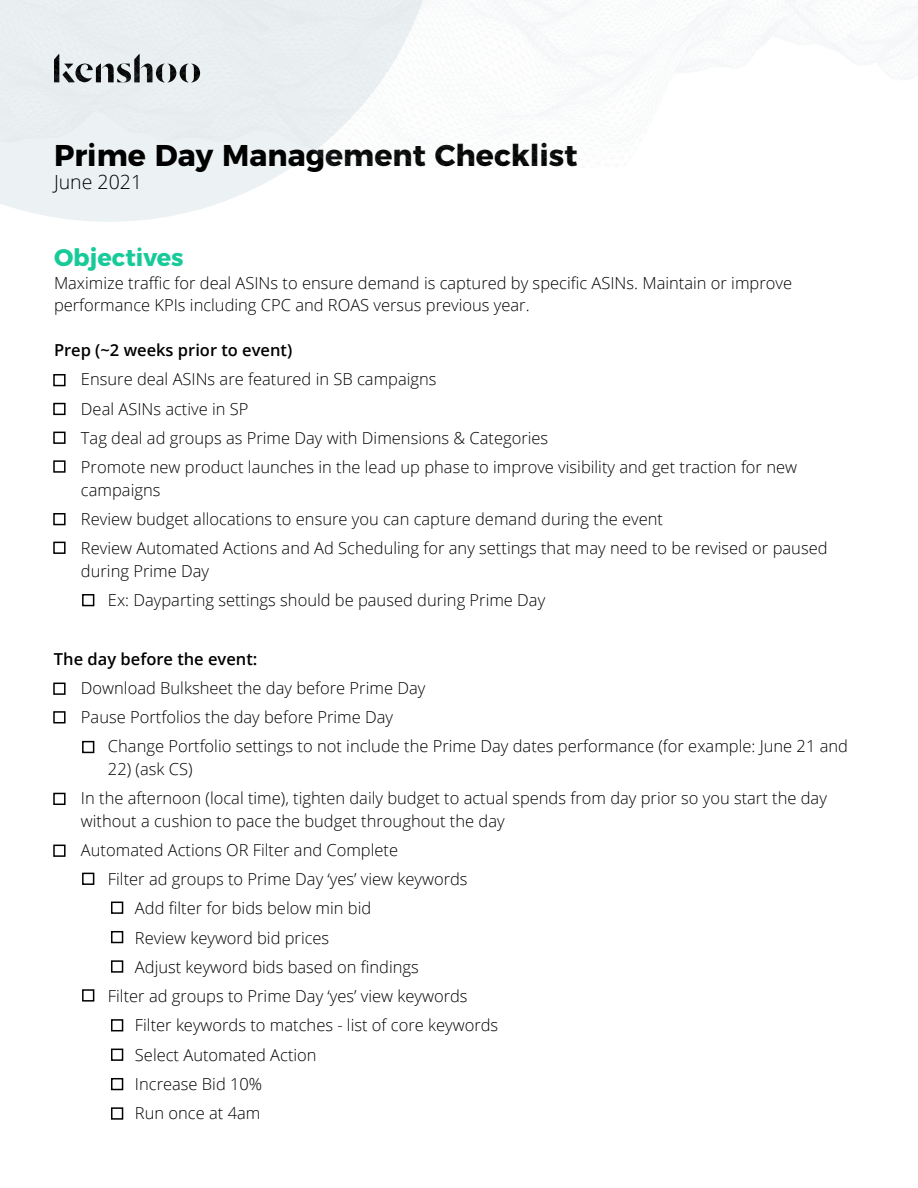
<style>
.page{position:relative;width:918px;height:1188px;background:#fff}
.page>*{position:absolute;margin:0;border:0;box-sizing:border-box;transform-origin:0 0}
.t1{font:700 30px "Montserrat";color:#000}
.t2{font:700 24px "Montserrat";color:#19ca99}
.t3{font:300 19.5px "Open Sans";color:#000}
.t4{font:300 16.5px/29.2px "Open Sans";color:#000}
.t5{font:600 16.5px "Open Sans";color:#000}
</style>
<div class="page">
<svg style="left:0;top:168px;width:290px;height:54px;fill:#ecf2f3"></svg>
<div style="left:53px;top:374px;width:13px;height:12px;border:2px solid #000"></div>
<div style="left:53px;top:432px;width:13px;height:12px;border:2px solid #000"></div>
<div style="left:53px;top:403px;width:13px;height:12px;border:2px solid #000"></div>
<div style="left:53px;top:460px;width:13px;height:13px;border:2px solid #000"></div>
<div style="left:53px;top:513px;width:13px;height:12px;border:2px solid #000"></div>
<div style="left:53px;top:683px;width:13px;height:12px;border:2px solid #000"></div>
<div style="left:53px;top:542px;width:13px;height:12px;border:2px solid #000"></div>
<div style="left:53px;top:711px;width:13px;height:12px;border:2px solid #000"></div>
<div style="left:53px;top:793px;width:13px;height:12px;border:2px solid #000"></div>
<div style="left:53px;top:845px;width:13px;height:12px;border:2px solid #000"></div>
<div style="left:82px;top:741px;width:12px;height:12px;border:2px solid #000"></div>
<div style="left:82px;top:594px;width:12px;height:12px;border:2px solid #000"></div>
<div style="left:82px;top:873px;width:12px;height:12px;border:2px solid #000"></div>
<div style="left:111px;top:902px;width:12px;height:12px;border:2px solid #000"></div>
<div style="left:111px;top:1019px;width:12px;height:12px;border:2px solid #000"></div>
<div style="left:111px;top:931px;width:12px;height:12px;border:2px solid #000"></div>
<div style="left:111px;top:1049px;width:12px;height:12px;border:2px solid #000"></div>
<div style="left:111px;top:960px;width:12px;height:13px;border:2px solid #000"></div>
<div style="left:111px;top:1078px;width:12px;height:12px;border:2px solid #000"></div>
<div style="left:111px;top:1107px;width:12px;height:13px;border:2px solid #000"></div>
<div style="left:82px;top:989px;width:12px;height:13px;border:2px solid #000"></div>
<img style="left:0;top:0;width:918px;height:168px">
<h1 class="t1" style="left:54px;top:130px;width:525px">Prime Day Management Checklist</h1>
<p class="t3" style="left:54px;top:169px;width:90px">June 2021</p>
<h2 class="t2" style="left:54px;top:238px;width:131px">Objectives</h2>
<p class="t4" style="left:54px;top:271px;width:740px;line-height:22.5px">Maximize traffic for deal ASINs to ensure demand is captured by specific ASINs. Maintain or improve performance KPIs including CPC and ROAS versus previous year.</p>
<p class="t5" style="left:54px;top:339px;width:240px">Prep (~2 weeks prior to event)</p>
<p class="t4" style="left:81px;top:364px;width:718px">Ensure deal ASINs are featured in SB campaigns<br>Deal ASINs active in SP<br>Tag deal ad groups as Prime Day with Dimensions &amp; Categories<br>Promote new product launches in the lead up phase to improve visibility and get traction for new</p>
<p class="t4" style="left:81px;top:475px;width:748px">campaigns<br>Review budget allocations to ensure you can capture demand during the event<br>Review Automated Actions and Ad Scheduling for any settings that may need to be revised or paused</p>
<p class="t4" style="left:108px;top:556px;width:439px;text-indent:-27px">during Prime Day<br>Ex: Dayparting settings should be paused during Prime Day</p>
<p class="t5" style="left:54px;top:647px;width:205px">The day before the event:</p>
<p class="t4" style="left:81px;top:673px;width:346px">Download Bulksheet the day before Prime Day<br>Pause Portfolios the day before Prime Day</p>
<p class="t4" style="left:108px;top:731px;width:742px">Change Portfolio settings to not include the Prime Day dates performance (for example: June 21 and</p>
<p class="t4" style="left:81px;top:754px;width:747px;text-indent:27px">22) (ask CS)<br>In the afternoon (local time), tighten daily budget to actual spends from day prior so you start the day</p>
<p class="t4" style="left:81px;top:805px;width:425px">without a cushion to pace the budget throughout the day</p>
<p class="t4" style="left:81px;top:835px;width:319px">Automated Actions OR Filter and Complete</p>
<p class="t4" style="left:108px;top:864px;width:361px">Filter ad groups to Prime Day ‘yes’ view keywords</p>
<p class="t4" style="left:135px;top:893px;width:238px">Add filter for bids below min bid</p>
<p class="t4" style="left:135px;top:923px;width:196px">Review keyword bid prices</p>
<p class="t4" style="left:135px;top:952px;width:285px">Adjust keyword bids based on findings</p>
<p class="t4" style="left:108px;top:981px;width:361px">Filter ad groups to Prime Day ‘yes’ view keywords</p>
<p class="t4" style="left:135px;top:1010px;width:365px">Filter keywords to matches - list of core keywords</p>
<p class="t4" style="left:135px;top:1040px;width:183px">Select Automated Action</p>
<p class="t4" style="left:135px;top:1069px;width:129px">Increase Bid 10%</p>
<p class="t4" style="left:135px;top:1098px;width:127px">Run once at 4am</p>
</div>
